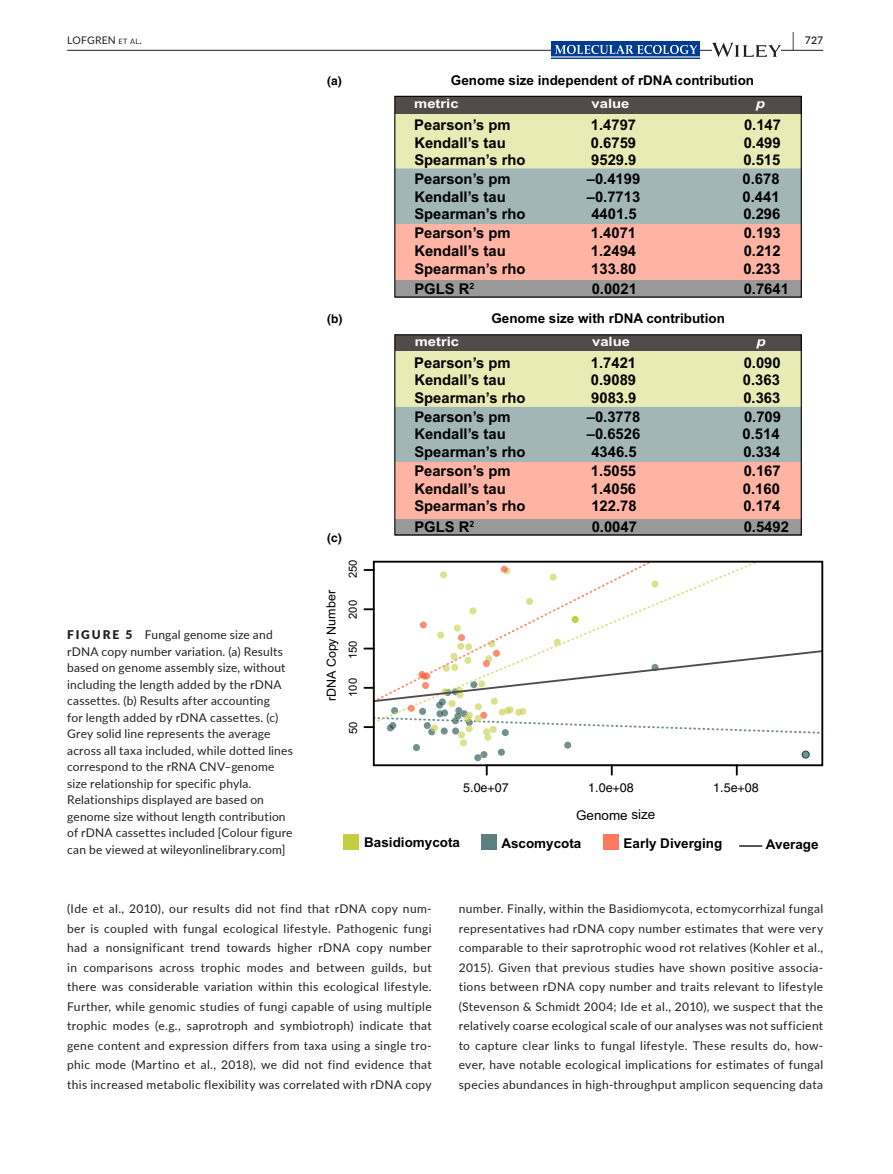
<style>
.page{position:relative;width:893px;height:1174px;background:#fff}
.page>*{position:absolute;margin:0;border:0;box-sizing:border-box;transform-origin:0 0}
.t1{font:600 19.5px "Lato";color:#231f20;scale:.48 1}
.t2{font:700 14.85px "Arial";color:#000}
.t3{font:700 13.5px "Arial";color:#000}
.t4{font:13.5px "Arial";letter-spacing:-.005em;color:#000}
.t5{font:700 12.9px "Arial";color:#fff;scale:1.15 1}
.t6{font:italic 700 12.9px "Arial";color:#fff;scale:1.15 1}
.t7{font:12.45px "Helvetica";color:#000}
.t8{font:12.45px "Arial";letter-spacing:-.005em;color:#000}
.t9{font:12px/19.5px "Lato";letter-spacing:.015em;color:#231f20;text-align:justify}
.t10{font:700 12px "Helvetica";color:#000}
.t11{font:11.25px "Arial";letter-spacing:-.005em;color:#000}
.t12{font:10.5px "Lato";letter-spacing:.015em;color:#231f20}
.t13{font:600 10.5px "Lato";color:#231f20}
.s1{font-size:7.35px}
.s2{font-weight:900}
</style>
<div class="page">
<hr style="left:67px;top:50px;width:756px;height:1px;background:#231f20">
<div style="left:551px;top:42px;width:149px;height:17px;background:#003d91"></div>
<img style="left:555px;top:45px;width:141px;height:9px">
<hr style="left:551px;top:56px;width:149px;height:2px;background:#96a6d0">
<svg style="left:712px;top:43px;width:69px;height:14px"></svg>
<svg style="left:396px;top:113px;width:404px;height:167px;background:#d7c5ae"></svg>
<div style="left:603px;top:834px;width:16px;height:16px;background:#fe7a5e"></div>
<div style="left:481px;top:834px;width:15px;height:16px;background:#5c7f7f"></div>
<div style="left:344px;top:834px;width:15px;height:16px;background:#c5ce42"></div>
<div style="left:395px;top:96px;width:406px;height:17px;background:#534b4a"></div>
<div style="left:395px;top:280px;width:406px;height:17px;background:#999"></div>
<div style="left:394px;top:96px;width:408px;height:201px;border:1px solid #000"></div>
<div style="left:395px;top:519px;width:406px;height:17px;background:#999"></div>
<svg style="left:396px;top:351px;width:404px;height:168px;background:#d8c6ae"></svg>
<div style="left:395px;top:335px;width:406px;height:15px;background:#534b4a"></div>
<div style="left:394px;top:334px;width:408px;height:201px;border:1px solid #000"></div>
<svg style="left:474px;top:766px;width:14px;height:8px"></svg>
<svg style="left:611px;top:766px;width:2px;height:8px"></svg>
<svg style="left:736px;top:766px;width:2px;height:8px"></svg>
<div style="left:460px;top:739px;width:7px;height:7px;background:#dce18c;border-radius:50%"></div>
<svg style="left:364px;top:561px;width:456px;height:180px"></svg>
<div style="left:373px;top:561px;width:450px;height:205px;border:2px solid #000"></div>
<hr style="left:740px;top:845px;width:22px;height:2px;background:#4d4d4d">
<h1 class="t1" style="left:792px;top:26px;width:7px">|</h1>
<p class="t12" style="left:67px;top:33px;width:76px">LOFGREN <span class="s1">et al</span>.</p>
<p class="t13" style="left:805px;top:33px;width:20px">727</p>
<p class="t9" style="left:67px;top:626px;width:227px;line-height:16.5px;text-align:left"><span class="s2">FIGURE 5</span> Fungal genome size and rDNA copy number variation. (a) Results based on genome assembly size, without including the length added by the rDNA cassettes. (b) Results after accounting<br>for length added by rDNA cassettes. (c)<br>Grey solid line represents the average across all taxa included, while dotted lines correspond to the rRNA CNV–genome size relationship for specific phyla.<br>Relationships displayed are based on genome size without length contribution of rDNA cassettes included [Colour figure can be viewed at wileyonlinelibrary.com]</p>
<p class="t10" style="left:327px;top:73px;width:16px">(a)</p>
<p class="t10" style="left:327px;top:312px;width:17px">(b)</p>
<p class="t10" style="left:327px;top:530px;width:16px">(c)</p>
<p class="t8" style="left:323px;top:701px;width:112px;rotate:-90deg">rDNA Copy Number</p>
<p class="t11" style="left:345px;top:578px;width:20px;rotate:-90deg">250</p>
<p class="t11" style="left:345px;top:619px;width:20px;rotate:-90deg">200</p>
<p class="t11" style="left:346px;top:659px;width:20px;rotate:-90deg">150</p>
<p class="t11" style="left:346px;top:697px;width:20px;rotate:-90deg">100</p>
<p class="t11" style="left:346px;top:734px;width:14px;rotate:-90deg">50</p>
<p class="t3" style="left:451px;top:71px;width:305px">Genome size independent of rDNA contribution</p>
<p class="t5" style="left:414px;top:95px;width:40px">metric</p>
<p class="t5" style="left:592px;top:95px;width:34px">value</p>
<p class="t6" style="left:756px;top:95px;width:9px">p</p>
<p class="t2" style="left:414px;top:115px;width:98px">Pearson’s pm</p>
<p class="t2" style="left:591px;top:115px;width:47px">1.4797</p>
<p class="t2" style="left:744px;top:115px;width:38px">0.147</p>
<p class="t2" style="left:414px;top:132px;width:93px">Kendall’s tau</p>
<p class="t2" style="left:591px;top:132px;width:47px">0.6759</p>
<p class="t2" style="left:744px;top:132px;width:38px">0.499</p>
<p class="t2" style="left:414px;top:150px;width:113px">Spearman’s rho</p>
<p class="t2" style="left:591px;top:150px;width:47px">9529.9</p>
<p class="t2" style="left:743px;top:150px;width:38px">0.515</p>
<p class="t2" style="left:414px;top:169px;width:98px">Pearson’s pm</p>
<p class="t2" style="left:587px;top:169px;width:55px">–0.4199</p>
<p class="t2" style="left:743px;top:169px;width:38px">0.678</p>
<p class="t2" style="left:414px;top:187px;width:93px">Kendall’s tau</p>
<p class="t2" style="left:587px;top:187px;width:55px">–0.7713</p>
<p class="t2" style="left:743px;top:187px;width:38px">0.441</p>
<p class="t2" style="left:414px;top:204px;width:113px">Spearman’s rho</p>
<p class="t2" style="left:591px;top:204px;width:47px">4401.5</p>
<p class="t2" style="left:743px;top:204px;width:38px">0.296</p>
<p class="t2" style="left:414px;top:223px;width:98px">Pearson’s pm</p>
<p class="t2" style="left:591px;top:223px;width:47px">1.4071</p>
<p class="t2" style="left:744px;top:223px;width:38px">0.193</p>
<p class="t2" style="left:414px;top:241px;width:93px">Kendall’s tau</p>
<p class="t2" style="left:591px;top:241px;width:47px">1.2494</p>
<p class="t2" style="left:744px;top:241px;width:38px">0.212</p>
<p class="t2" style="left:414px;top:258px;width:113px">Spearman’s rho</p>
<p class="t2" style="left:591px;top:258px;width:47px">133.80</p>
<p class="t2" style="left:743px;top:258px;width:38px">0.233</p>
<p class="t2" style="left:414px;top:279px;width:61px">PGLS R<sup>2</sup></p>
<p class="t2" style="left:592px;top:279px;width:47px">0.0021</p>
<p class="t2" style="left:744px;top:279px;width:47px">0.7641</p>
<p class="t3" style="left:491px;top:310px;width:235px">Genome size with rDNA contribution</p>
<p class="t5" style="left:415px;top:332px;width:40px">metric</p>
<p class="t5" style="left:592px;top:332px;width:34px">value</p>
<p class="t6" style="left:756px;top:332px;width:9px">p</p>
<p class="t2" style="left:414px;top:352px;width:98px">Pearson’s pm</p>
<p class="t2" style="left:591px;top:352px;width:47px">1.7421</p>
<p class="t2" style="left:744px;top:352px;width:38px">0.090</p>
<p class="t2" style="left:414px;top:370px;width:93px">Kendall’s tau</p>
<p class="t2" style="left:591px;top:370px;width:47px">0.9089</p>
<p class="t2" style="left:743px;top:370px;width:38px">0.363</p>
<p class="t2" style="left:414px;top:388px;width:113px">Spearman’s rho</p>
<p class="t2" style="left:591px;top:388px;width:47px">9083.9</p>
<p class="t2" style="left:743px;top:388px;width:38px">0.363</p>
<p class="t2" style="left:414px;top:406px;width:98px">Pearson’s pm</p>
<p class="t2" style="left:587px;top:406px;width:55px">–0.3778</p>
<p class="t2" style="left:744px;top:406px;width:38px">0.709</p>
<p class="t2" style="left:414px;top:424px;width:93px">Kendall’s tau</p>
<p class="t2" style="left:587px;top:424px;width:55px">–0.6526</p>
<p class="t2" style="left:743px;top:424px;width:38px">0.514</p>
<p class="t2" style="left:414px;top:442px;width:113px">Spearman’s rho</p>
<p class="t2" style="left:591px;top:442px;width:47px">4346.5</p>
<p class="t2" style="left:743px;top:442px;width:38px">0.334</p>
<p class="t2" style="left:414px;top:461px;width:98px">Pearson’s pm</p>
<p class="t2" style="left:591px;top:461px;width:47px">1.5055</p>
<p class="t2" style="left:744px;top:461px;width:38px">0.167</p>
<p class="t2" style="left:414px;top:478px;width:93px">Kendall’s tau</p>
<p class="t2" style="left:591px;top:478px;width:47px">1.4056</p>
<p class="t2" style="left:743px;top:478px;width:38px">0.160</p>
<p class="t2" style="left:414px;top:496px;width:113px">Spearman’s rho</p>
<p class="t2" style="left:591px;top:496px;width:47px">122.78</p>
<p class="t2" style="left:743px;top:496px;width:38px">0.174</p>
<p class="t2" style="left:414px;top:516px;width:61px">PGLS R<sup>2</sup></p>
<p class="t2" style="left:592px;top:516px;width:47px">0.0047</p>
<p class="t2" style="left:744px;top:516px;width:47px">0.5492</p>
<p class="t7" style="left:463px;top:780px;width:47px">5.0e+07</p>
<p class="t7" style="left:588px;top:780px;width:47px">1.0e+08</p>
<p class="t7" style="left:713px;top:780px;width:47px">1.5e+08</p>
<p class="t4" style="left:576px;top:806px;width:81px">Genome size</p>
<p class="t3" style="left:364px;top:833px;width:97px">Basidiomycota</p>
<p class="t3" style="left:501px;top:834px;width:82px">Ascomycota</p>
<p class="t3" style="left:624px;top:834px;width:100px">Early Diverging</p>
<p class="t3" style="left:766px;top:835px;width:54px">Average</p>
<p class="t9" style="left:67px;top:898px;width:366px">(Ide et al., 2010), our results did not find that rDNA copy num‐ ber is coupled with fungal ecological lifestyle. Pathogenic fungi had a nonsignificant trend towards higher rDNA copy number in comparisons across trophic modes and between guilds, but there was considerable variation within this ecological lifestyle.<br>Further, while genomic studies of fungi capable of using multiple trophic modes (e.g., saprotroph and symbiotroph) indicate that gene content and expression differs from taxa using a single tro‐ phic mode (Martino et al., 2018), we did not find evidence that this increased metabolic flexibility was correlated with rDNA copy</p>
<p class="t9" style="left:459px;top:898px;width:366px">number. Finally, within the Basidiomycota, ectomycorrhizal fungal representatives had rDNA copy number estimates that were very comparable to their saprotrophic wood rot relatives (Kohler et al., 2015). Given that previous studies have shown positive associa‐ tions between rDNA copy number and traits relevant to lifestyle (Stevenson &amp; Schmidt 2004; Ide et al., 2010), we suspect that the relatively coarse ecological scale of our analyses was not sufficient to capture clear links to fungal lifestyle. These results do, how‐ ever, have notable ecological implications for estimates of fungal species abundances in high‐throughput amplicon sequencing data</p>
</div>
